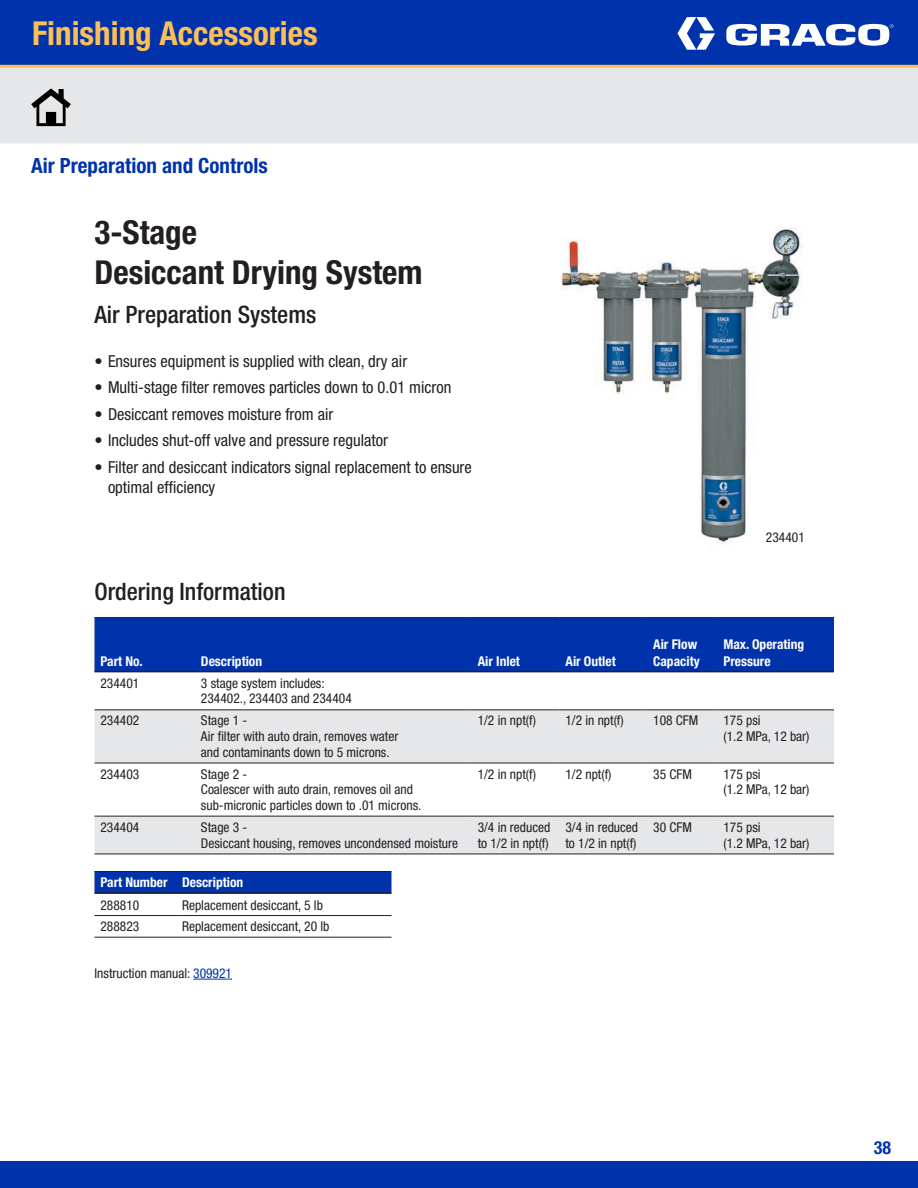
<style>
.page{position:relative;width:918px;height:1188px;background:#fff}
.page>*{position:absolute;margin:0;border:0;box-sizing:border-box;transform-origin:0 0}
.t1{font:700 condensed 33px "Helvetica Neue LT Std";color:#231f20}
.t2{font:700 condensed 33px "Helvetica Neue LT Std";color:#fdc056}
.t3{font:500 condensed 24px "Helvetica Neue LT Std";color:#231f20}
.t4{font:700 condensed 21px "Helvetica Neue LT Std";color:#0033ab}
.t5{font:700 condensed 18px "Helvetica Neue LT Std";color:#0033ab}
.t6{font:condensed 16.5px/19.8px "Helvetica Neue LT Std";color:#231f20}
.tech_spec{font:condensed 13.5px/15.8px "Helvetica Neue LT Std";color:#231f20}
.t7{font:700 condensed 13.5px/16.2px "Helvetica Neue LT Std";color:#fff}
.s1{color:#0033ab}
</style>
<div class="page">
<div style="left:0;top:68px;width:918px;height:75px;background:#e6e7e9"></div>
<div style="left:0;top:1161px;width:918px;height:27px;background:#0033ab"></div>
<div style="left:0;top:0;width:918px;height:68px;background:#0033ab"></div>
<svg style="left:677px;top:17px;width:38px;height:33px"></svg>
<svg style="left:726px;top:23px;width:167px;height:23px"></svg>
<hr style="left:0;top:65px;width:918px;height:3px;background:#fdc056">
<svg style="left:31px;top:88px;width:40px;height:38px;background:#8c8d8e"></svg>
<hr style="left:193px;top:979px;width:39px;height:1px;background:#0033ab">
<div style="left:94px;top:618px;width:740px;height:53px;background:#0033ab"></div>
<svg style="left:94px;top:710px;width:740px;height:144px;fill:#e6e7e9"></svg>
<hr style="left:94px;top:709px;width:101px;height:1px;background:#231f20">
<hr style="left:195px;top:709px;width:277px;height:1px;background:#231f20">
<hr style="left:472px;top:709px;width:87px;height:1px;background:#231f20">
<hr style="left:559px;top:709px;width:88px;height:1px;background:#231f20">
<hr style="left:647px;top:709px;width:70px;height:1px;background:#231f20">
<hr style="left:717px;top:709px;width:117px;height:1px;background:#231f20">
<hr style="left:94px;top:763px;width:101px;height:1px;background:#231f20">
<hr style="left:195px;top:763px;width:277px;height:1px;background:#231f20">
<hr style="left:472px;top:763px;width:87px;height:1px;background:#231f20">
<hr style="left:559px;top:763px;width:88px;height:1px;background:#231f20">
<hr style="left:647px;top:763px;width:70px;height:1px;background:#231f20">
<hr style="left:717px;top:763px;width:117px;height:1px;background:#231f20">
<hr style="left:94px;top:816px;width:101px;height:1px;background:#231f20">
<hr style="left:195px;top:816px;width:277px;height:1px;background:#231f20">
<hr style="left:472px;top:816px;width:87px;height:1px;background:#231f20">
<hr style="left:559px;top:816px;width:88px;height:1px;background:#231f20">
<hr style="left:647px;top:816px;width:70px;height:1px;background:#231f20">
<hr style="left:717px;top:816px;width:117px;height:1px;background:#231f20">
<hr style="left:94px;top:854px;width:101px;height:1px;background:#231f20">
<hr style="left:195px;top:854px;width:277px;height:1px;background:#231f20">
<hr style="left:472px;top:854px;width:87px;height:1px;background:#231f20">
<hr style="left:559px;top:854px;width:88px;height:1px;background:#231f20">
<hr style="left:647px;top:854px;width:70px;height:1px;background:#231f20">
<hr style="left:717px;top:854px;width:117px;height:1px;background:#231f20">
<hr style="left:94px;top:617px;width:101px;height:1px;background:#231f20">
<hr style="left:195px;top:617px;width:277px;height:1px;background:#231f20">
<hr style="left:472px;top:617px;width:87px;height:1px;background:#231f20">
<hr style="left:559px;top:617px;width:88px;height:1px;background:#231f20">
<hr style="left:647px;top:617px;width:70px;height:1px;background:#231f20">
<hr style="left:717px;top:617px;width:117px;height:1px;background:#231f20">
<hr style="left:94px;top:671px;width:101px;height:1px;background:#231f20">
<hr style="left:195px;top:671px;width:277px;height:1px;background:#231f20">
<hr style="left:472px;top:671px;width:87px;height:1px;background:#231f20">
<hr style="left:559px;top:671px;width:88px;height:1px;background:#231f20">
<hr style="left:647px;top:671px;width:70px;height:1px;background:#231f20">
<hr style="left:717px;top:671px;width:117px;height:1px;background:#231f20">
<div style="left:94px;top:872px;width:298px;height:20px;background:#0033ab"></div>
<hr style="left:94px;top:871px;width:82px;height:1px;background:#231f20">
<hr style="left:176px;top:871px;width:216px;height:1px;background:#231f20">
<hr style="left:94px;top:892px;width:82px;height:2px;background:#231f20">
<hr style="left:176px;top:892px;width:216px;height:2px;background:#231f20">
<hr style="left:94px;top:915px;width:82px;height:1px;background:#231f20">
<hr style="left:176px;top:915px;width:216px;height:1px;background:#231f20">
<hr style="left:94px;top:937px;width:82px;height:1px;background:#231f20">
<hr style="left:176px;top:937px;width:216px;height:1px;background:#231f20">
<img style="left:561px;top:227px;width:242px;height:317px">
<h1 class="t2" style="left:32px;top:13px;width:287px">Finishing Accessories</h1>
<h3 class="t4" style="left:31px;top:152px;width:238px">Air Preparation and Controls</h3>
<p class="t1" style="left:94px;top:212px;width:104px">3-Stage</p>
<p class="t1" style="left:94px;top:252px;width:329px">Desiccant Drying System</p>
<p class="t3" style="left:94px;top:300px;width:223px">Air Preparation Systems</p>
<p class="t6" style="left:94px;top:351px;width:314px">• Ensures equipment is supplied with clean, dry air</p>
<p class="t6" style="left:94px;top:377px;width:358px">• Multi-stage filter removes particles down to 0.01 micron</p>
<p class="t6" style="left:94px;top:404px;width:240px">• Desiccant removes moisture from air</p>
<p class="t6" style="left:94px;top:430px;width:295px">• Includes shut-off valve and pressure regulator</p>
<p class="t6" style="left:108px;top:457px;width:365px;text-indent:-14px">• Filter and desiccant indicators signal replacement to ensure optimal efficiency</p>
<p class="t3" style="left:94px;top:577px;width:193px">Ordering Information</p>
<p class="t7" style="left:100px;top:653px;width:44px">Part No.</p>
<p class="t7" style="left:201px;top:653px;width:63px">Description</p>
<p class="t7" style="left:478px;top:653px;width:44px">Air Inlet</p>
<p class="t7" style="left:565px;top:653px;width:52px">Air Outlet</p>
<p class="tech_spec" style="left:766px;top:529px;width:40px">234401</p>
<p class="t7" style="left:653px;top:636px;width:48px">Air Flow<br>Capacity</p>
<p class="t7" style="left:723px;top:636px;width:82px">Max. Operating<br>Pressure</p>
<p class="tech_spec" style="left:100px;top:675px;width:40px">234401</p>
<p class="tech_spec" style="left:201px;top:675px;width:152px">3 stage system includes:<br>234402., 234403 and 234404</p>
<p class="tech_spec" style="left:100px;top:713px;width:40px">234402</p>
<p class="tech_spec" style="left:201px;top:713px;width:48px">Stage 1 -</p>
<p class="tech_spec" style="left:201px;top:729px;width:199px">Air filter with auto drain, removes water and contaminants down to 5 microns.</p>
<p class="tech_spec" style="left:100px;top:766px;width:40px">234403</p>
<p class="tech_spec" style="left:201px;top:766px;width:48px">Stage 2 -</p>
<p class="tech_spec" style="left:201px;top:782px;width:220px">Coalescer with auto drain, removes oil and sub-micronic particles down to .01 microns.</p>
<p class="tech_spec" style="left:100px;top:819px;width:40px">234404</p>
<p class="tech_spec" style="left:201px;top:819px;width:48px">Stage 3 -</p>
<p class="tech_spec" style="left:201px;top:835px;width:259px">Desiccant housing, removes uncondensed moisture</p>
<p class="t7" style="left:100px;top:874px;width:69px">Part Number</p>
<p class="t7" style="left:182px;top:874px;width:63px">Description</p>
<p class="tech_spec" style="left:100px;top:897px;width:40px">288810</p>
<p class="tech_spec" style="left:182px;top:897px;width:142px">Replacement desiccant, 5 lb</p>
<p class="tech_spec" style="left:100px;top:918px;width:40px">288823</p>
<p class="tech_spec" style="left:182px;top:918px;width:149px">Replacement desiccant, 20 lb</p>
<p class="tech_spec" style="left:95px;top:965px;width:139px">Instruction manual: <span class="s1">309921</span></p>
<p class="tech_spec" style="left:478px;top:713px;width:60px">1/2 in npt(f)</p>
<p class="tech_spec" style="left:565px;top:713px;width:60px">1/2 in npt(f)</p>
<p class="tech_spec" style="left:653px;top:713px;width:47px">108 CFM</p>
<p class="tech_spec" style="left:723px;top:713px;width:39px">175 psi</p>
<p class="tech_spec" style="left:723px;top:729px;width:88px">(1.2 MPa, 12 bar)</p>
<p class="tech_spec" style="left:478px;top:766px;width:60px">1/2 in npt(f)</p>
<p class="tech_spec" style="left:565px;top:766px;width:47px">1/2 npt(f)</p>
<p class="tech_spec" style="left:653px;top:766px;width:40px">35 CFM</p>
<p class="tech_spec" style="left:723px;top:766px;width:39px">175 psi</p>
<p class="tech_spec" style="left:723px;top:782px;width:88px">(1.2 MPa, 12 bar)</p>
<p class="tech_spec" style="left:478px;top:819px;width:74px">3/4 in reduced to 1/2 in npt(f)</p>
<p class="tech_spec" style="left:565px;top:819px;width:74px">3/4 in reduced to 1/2 in npt(f)</p>
<p class="tech_spec" style="left:653px;top:819px;width:40px">30 CFM</p>
<p class="tech_spec" style="left:723px;top:819px;width:39px">175 psi</p>
<p class="tech_spec" style="left:723px;top:835px;width:88px">(1.2 MPa, 12 bar)</p>
<h3 class="t5" style="left:874px;top:1137px;width:19px">38</h3>
</div>
